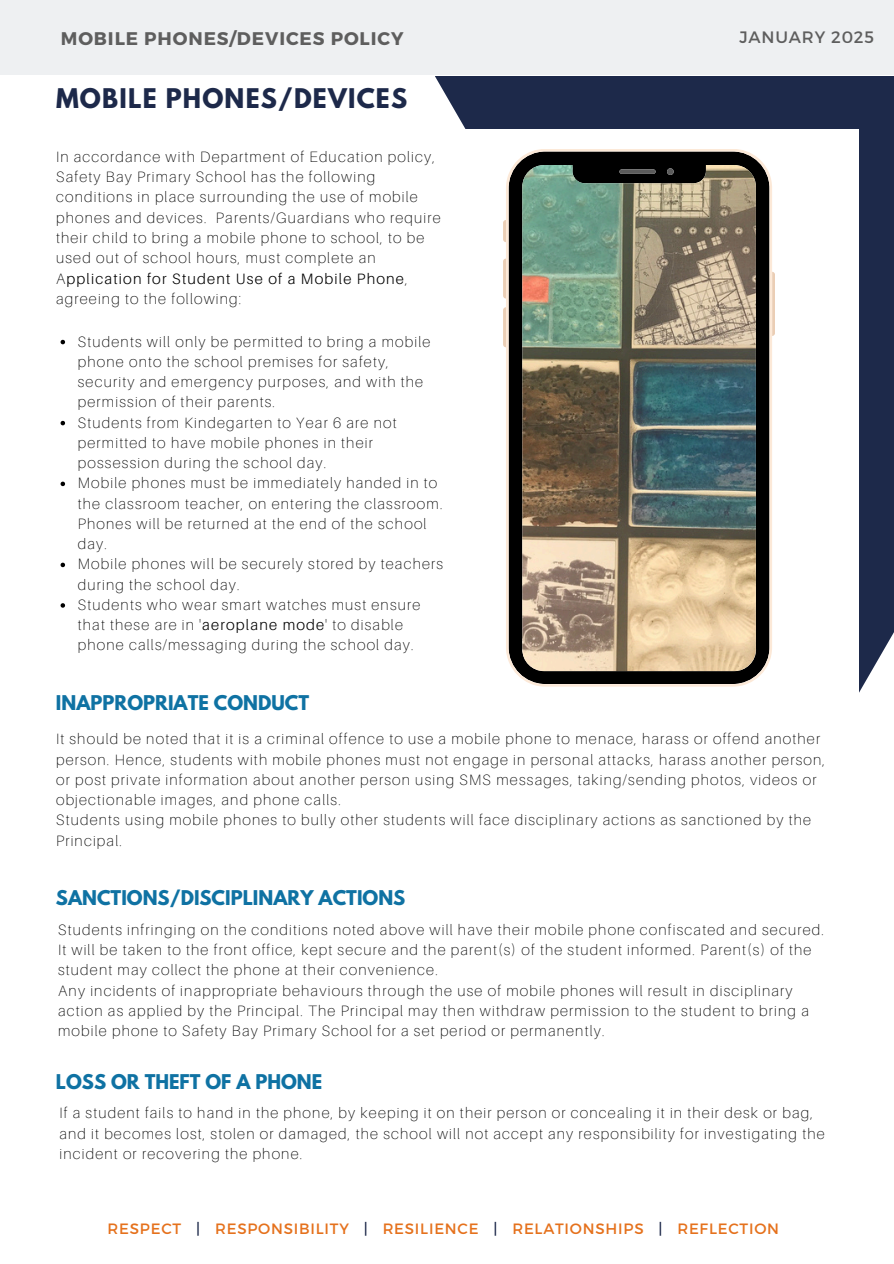
<style>
.page{position:relative;width:894px;height:1264px;background:#fff}
.page>*{position:absolute;margin:0;border:0;box-sizing:border-box;transform-origin:0 0}
.t1{font:700 24px "League Spartan";letter-spacing:.05em;color:#1d294a}
.t2{font:700 18.3px "Montserrat";letter-spacing:.05em;color:#5e5e5e}
.t3{font:700 18px "League Spartan";color:#0f72a3}
.t4{font:16.5px "Montserrat";letter-spacing:.05em;color:#5e5e5e}
.t5{font:100 15px/20.2px "Aileron";letter-spacing:.08em;color:#000}
.t6{font:15px "Montserrat";letter-spacing:.05em;color:#e5711c}
.s1{font-weight:300}
.s2{color:#1d294a}
</style>
<div class="page">
<div style="left:434px;top:76px;width:459px;height:675px;background:#1d294a"></div>
<div style="left:0;top:0;width:893px;height:74px;background:#eef0f2"></div>
<div style="left:40px;top:129px;width:818px;height:1098px;background:#fff"></div>
<svg style="left:61px;top:340px;width:4px;height:4px"></svg>
<svg style="left:61px;top:421px;width:4px;height:4px"></svg>
<svg style="left:61px;top:481px;width:4px;height:5px"></svg>
<svg style="left:61px;top:562px;width:4px;height:5px"></svg>
<svg style="left:61px;top:603px;width:4px;height:4px"></svg>
<svg style="left:503px;top:220px;width:3px;height:22px"></svg>
<svg style="left:503px;top:258px;width:3px;height:40px"></svg>
<svg style="left:503px;top:307px;width:3px;height:40px"></svg>
<svg style="left:771px;top:272px;width:3px;height:64px"></svg>
<img style="left:506px;top:149px;width:265px;height:537px">
<h2 class="t2" style="left:61px;top:27px;width:344px">MOBILE PHONES/DEVICES POLICY</h2>
<h3 class="t4" style="left:739px;top:27px;width:136px">JANUARY 2025</h3>
<p class="t1" style="left:56px;top:87px;width:352px">MOBILE PHONES/DEVICES</p>
<h1 class="t5" style="left:56px;top:146px;width:380px">In accordance with Department of Education policy,</h1>
<p class="t5" style="left:56px;top:166px;width:386px">Safety Bay Primary School has the following conditions in place surrounding the use of mobile phones and devices. Parents/Guardians who require their child to bring a mobile phone to school, to be used out of school hours, must complete an A<span class="s1">pplication for Student Use of a Mobile Phone</span>, agreeing to the following:</p>
<p class="t5" style="left:78px;top:331px;width:354px">Students will only be permitted to bring a mobile phone onto the school premises for safety, security and emergency purposes, and with the permission of their parents.</p>
<p class="t5" style="left:78px;top:412px;width:320px">Students from Kindegarten to Year 6 are not permitted to have mobile phones in their possession during the school day.</p>
<p class="t5" style="left:78px;top:472px;width:366px">Mobile phones must be immediately handed in to the classroom teacher, on entering the classroom.<br>Phones will be returned at the end of the school day.</p>
<p class="t5" style="left:78px;top:553px;width:367px">Mobile phones will be securely stored by teachers during the school day.</p>
<h2 class="t5" style="left:78px;top:594px;width:344px">Students who wear smart watches must ensure that these are in '<span class="s1">aeroplane mode</span>' to disable phone calls/messaging during the school day.</h2>
<p class="t3" style="left:56px;top:694px;width:254px">INAPPROPRIATE CONDUCT</p>
<p class="t5" style="left:56px;top:728px;width:770px">It should be noted that it is a criminal offence to use a mobile phone to menace, harass or offend another person. Hence, students with mobile phones must not engage in personal attacks, harass another person, or post private information about another person using SMS messages, taking/sending photos, videos or objectionable images, and phone calls.</p>
<p class="t5" style="left:56px;top:809px;width:756px">Students using mobile phones to bully other students will face disciplinary actions as sanctioned by the</p>
<p class="t5" style="left:56px;top:829px;width:67px">Principal.</p>
<p class="t3" style="left:56px;top:889px;width:351px">SANCTIONS/DISCIPLINARY ACTIONS</p>
<p class="t5" style="left:58px;top:919px;width:767px">Students infringing on the conditions noted above will have their mobile phone confiscated and secured.<br>It will be taken to the front office, kept secure and the parent(s) of the student informed. Parent(s) of the student may collect the phone at their convenience.</p>
<h2 class="t5" style="left:58px;top:979px;width:752px">Any incidents of inappropriate behaviours through the use of mobile phones will result in disciplinary action as applied by the Principal. The Principal may then withdraw permission to the student to bring a mobile phone to Safety Bay Primary School for a set period or permanently.</h2>
<p class="t3" style="left:56px;top:1072px;width:268px">LOSS OR THEFT OF A PHONE</p>
<p class="t5" style="left:59px;top:1102px;width:754px">If a student fails to hand in the phone, by keeping it on their person or concealing it in their desk or bag,</p>
<h4 class="t5" style="left:59px;top:1122px;width:766px">and it becomes lost, stolen or damaged, the school will not accept any responsibility for investigating the incident or recovering the phone.</h4>
<p class="t6" style="left:108px;top:1218px;width:556px">RESPECT <span class="s2">|</span> RESPONSIBILITY <span class="s2">|</span> RESILIENCE <span class="s2">|</span> RELATIONSHIPS <span class="s2">|</span></p>
<p class="t6" style="left:677px;top:1218px;width:103px">REFLECTION</p>
</div>
